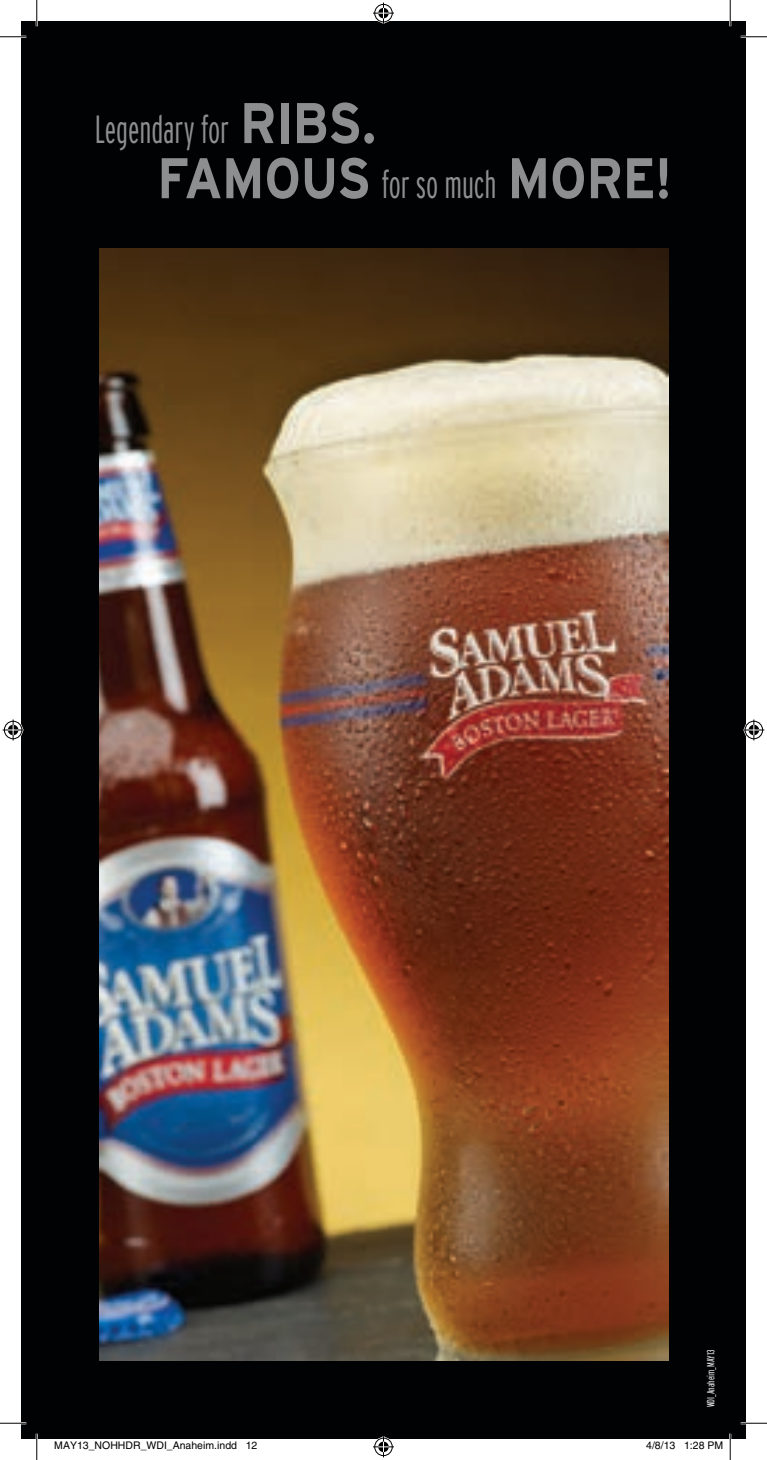
<style>
.page{position:relative;width:767px;height:1460px;background:#fff}
.page>*{position:absolute;margin:0;border:0;box-sizing:border-box;transform-origin:0 0}
.t1{font:700 57.23px "Interstate";letter-spacing:-.01em;color:#8c8e90;scale:.9 1}
.t2{font:300 extra-condensed 39.2px "Interstate";letter-spacing:-.005em;color:#8c8e90;scale:.9 1}
.t3{font:10.5px "Helvetica";color:#000}
.t4{font:300 extra-condensed 10.5px "Interstate";color:#fff}
.s1{font-weight:700;font-stretch:normal;font-size:57.23px}
.s2{font-weight:300;font-stretch:extra-condensed;font-size:39.2px}
</style>
<div class="page">
<div style="left:21px;top:21px;width:725px;height:1417px;background:#010203"></div>
<img style="left:100px;top:248px;width:568px;height:1112px">
<hr style="left:0;top:36px;width:26px;height:2px;background:#fff">
<hr style="left:740px;top:36px;width:26px;height:2px;background:#fff">
<hr style="left:0;top:1422px;width:26px;height:2px;background:#fff">
<hr style="left:740px;top:1422px;width:26px;height:2px;background:#fff">
<hr style="left:36px;top:0;width:2px;height:26px;background:#fff">
<hr style="left:36px;top:1433px;width:2px;height:27px;background:#fff">
<hr style="left:729px;top:0;width:2px;height:26px;background:#fff">
<hr style="left:729px;top:1433px;width:2px;height:27px;background:#fff">
<svg style="left:0;top:36px;width:26px;height:1px"></svg>
<svg style="left:740px;top:36px;width:26px;height:1px"></svg>
<svg style="left:0;top:1422px;width:26px;height:1px"></svg>
<svg style="left:740px;top:1422px;width:26px;height:1px"></svg>
<svg style="left:36px;top:0;width:1px;height:26px"></svg>
<svg style="left:36px;top:1433px;width:1px;height:27px"></svg>
<svg style="left:729px;top:0;width:1px;height:26px"></svg>
<svg style="left:729px;top:1433px;width:1px;height:27px"></svg>
<svg style="left:373px;top:3px;width:21px;height:21px"></svg>
<svg style="left:373px;top:1436px;width:21px;height:21px"></svg>
<svg style="left:3px;top:719px;width:21px;height:21px"></svg>
<svg style="left:743px;top:719px;width:21px;height:21px"></svg>
<svg style="left:54px;top:1438px;width:183px;height:1px"></svg>
<svg style="left:684px;top:1438px;width:39px;height:1px"></svg>
<h2 class="t2" style="left:95px;top:107px;width:314px">Legendary for <span class="s1">RIBS.</span></h2>
<h1 class="t1" style="left:157px;top:146px;width:574px">FAMOUS <span class="s2">for so much</span> MORE!</h1>
<p class="t4" style="left:704px;top:1407px;width:59px;rotate:-90deg">WDI_Anaheim_MAY13</p>
<p class="t3" style="left:54px;top:1439px;width:205px">MAY13_NOHHDR_WDI_Anaheim.indd 12</p>
<p class="t3" style="left:646px;top:1439px;width:79px">4/8/13 1:28 PM</p>
</div>
